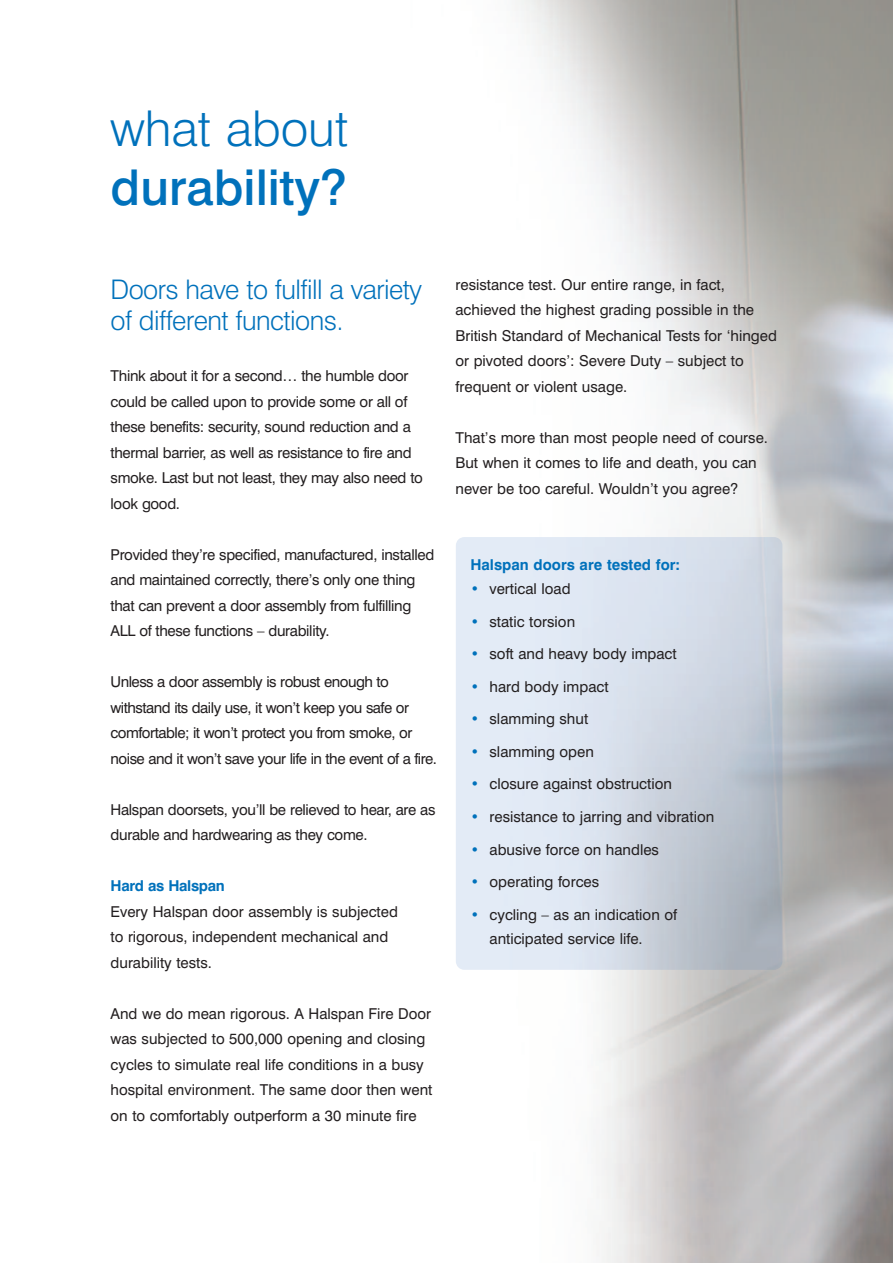
<style>
.page{position:relative;width:893px;height:1263px;background:#fff}
.page>*{position:absolute;margin:0;border:0;box-sizing:border-box;transform-origin:0 0}
.t1{font:500 49.35px "Swiss 721 BT";color:#0071bb}
.t2{font:300 49.35px "Swiss 721 BT";color:#0071bb}
.t3{font:300 27px/31.5px "Swiss 721 BT";letter-spacing:-.02em;color:#0071bb}
.t4{font:15px/25.5px "Swiss 721 BT";color:#231f20}
.t5{font:15px/25.5px "Swiss 721 BT";letter-spacing:-.02em;color:#231f20}
.t6{font:15px/25.5px "Swiss 721 BT";letter-spacing:-.035em;color:#231f20}
.t7{font:700 15px "Swiss 721 BT";color:#0071bb}
.t8{font:700 15px "Swiss 721 BT";letter-spacing:-.02em;color:#0071bb}
.s1{color:#0071bb}
</style>
<div class="page">
<h1 class="t2" style="left:111px;top:111px;width:239px">what about</h1>
<h1 class="t1" style="left:111px;top:170px;width:238px">durability?</h1>
<h2 class="t3" style="left:111px;top:276px;width:313px">Doors have to fulfill a variety of different functions.</h2>
<p class="t5" style="left:111px;top:364px;width:314px">Think about it for a second… the humble door could be called upon to provide some or all of these benefits: security, sound reduction and a thermal barrier, as well as resistance to fire and smoke. Last but not least, they may also need to look good.</p>
<p class="t5" style="left:111px;top:543px;width:325px">Provided they’re specified, manufactured, installed and maintained correctly, there’s only one thing that can prevent a door assembly from fulfilling ALL of these functions – durability.</p>
<p class="t6" style="left:111px;top:670px;width:328px">Unless a door assembly is robust enough to withstand its daily use, it won’t keep you safe or comfortable; it won’t protect you from smoke, or noise and it won’t save your life in the event of a fire.</p>
<p class="t5" style="left:111px;top:798px;width:326px">Halspan doorsets, you’ll be relieved to hear, are as durable and hardwearing as they come.</p>
<p class="t8" style="left:111px;top:880px;width:116px">Hard as Halspan</p>
<p class="t4" style="left:111px;top:900px;width:289px">Every Halspan door assembly is subjected to rigorous, independent mechanical and durability tests.</p>
<p class="t4" style="left:111px;top:1002px;width:323px">And we do mean rigorous. A Halspan Fire Door was subjected to 500,000 opening and closing cycles to simulate real life conditions in a busy hospital environment. The same door then went on to comfortably outperform a 30 minute fire</p>
<p class="t4" style="left:455px;top:273px;width:323px">resistance test. Our entire range, in fact, achieved the highest grading possible in the British Standard of Mechanical Tests for ‘hinged or pivoted doors’: Severe Duty – subject to frequent or violent usage.</p>
<p class="t4" style="left:455px;top:426px;width:314px">That’s more than most people need of course.<br>But when it comes to life and death, you can never be too careful. Wouldn’t you agree?</p>
<p class="t7" style="left:470px;top:560px;width:211px">Halspan doors are tested for:</p>
<p class="t4" style="left:470px;top:578px;width:102px"><span class="s1">•</span> vertical load</p>
<p class="t4" style="left:470px;top:610px;width:106px"><span class="s1">•</span> static torsion</p>
<p class="t4" style="left:470px;top:643px;width:208px"><span class="s1">•</span> soft and heavy body impact</p>
<p class="t4" style="left:470px;top:675px;width:140px"><span class="s1">•</span> hard body impact</p>
<p class="t4" style="left:470px;top:708px;width:119px"><span class="s1">•</span> slamming shut</p>
<p class="t4" style="left:470px;top:740px;width:125px"><span class="s1">•</span> slamming open</p>
<p class="t4" style="left:470px;top:773px;width:203px"><span class="s1">•</span> closure against obstruction</p>
<p class="t4" style="left:470px;top:805px;width:245px"><span class="s1">•</span> resistance to jarring and vibration</p>
<p class="t4" style="left:470px;top:838px;width:190px"><span class="s1">•</span> abusive force on handles</p>
<p class="t4" style="left:470px;top:870px;width:130px"><span class="s1">•</span> operating forces</p>
<p class="t4" style="left:489px;top:904px;width:189px;line-height:24px;text-indent:-19px"><span class="s1">•</span> cycling – as an indication of anticipated service life.</p>
</div>
